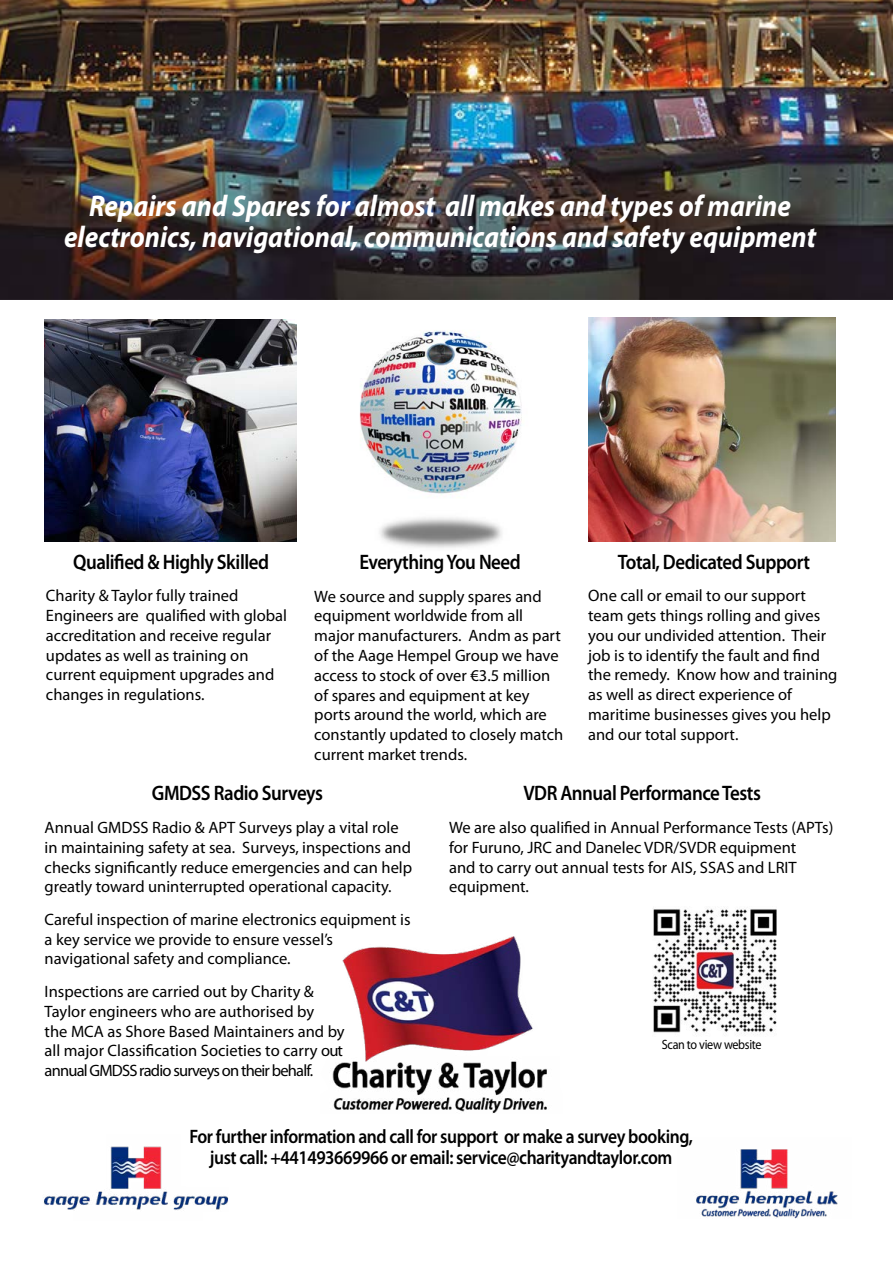
<style>
.page{position:relative;width:893px;height:1263px;background:#fff}
.page>*{position:absolute;margin:0;border:0;box-sizing:border-box;transform-origin:0 0}
.t1{font:italic 700 30px/31.5px "Myriad Pro";color:#fff;text-align:center;scale:.9 1}
.t2{font:600 21px "Myriad Pro";letter-spacing:-.025em;color:#000;scale:.9 1}
.t3{font:600 19.5px/21px "Myriad Pro";letter-spacing:-.025em;color:#000;text-align:center;scale:.9 1}
.t4{font:16.5px/19.8px "Myriad Pro";color:#000}
.t5{font:13.5px "Myriad Pro";letter-spacing:-.025em;color:#000;scale:.9 1}
</style>
<div class="page">
<img style="left:45px;top:320px;width:251px;height:221px">
<img style="left:359px;top:330px;width:163px;height:218px">
<img style="left:588px;top:318px;width:248px;height:223px">
<img style="left:0;top:0;width:893px;height:300px">
<img style="left:653px;top:909px;width:124px;height:126px">
<img style="left:332px;top:936px;width:215px;height:178px">
<img style="left:43px;top:1146px;width:186px;height:64px">
<img style="left:696px;top:1149px;width:142px;height:69px">
<h1 class="t1" style="left:64px;top:189px;width:837px">Repairs and Spares for almost all makes and types of marine electronics, navigational, communications and safety equipment</h1>
<p class="t2" style="left:73px;top:548px;width:219px">Qualified &amp; Highly Skilled</p>
<p class="t4" style="left:46px;top:585px;width:243px">Charity &amp; Taylor fully trained<br>Engineers are qualified with global accreditation and receive regular updates as well as training on current equipment upgrades and changes in regulations.</p>
<p class="t2" style="left:359px;top:549px;width:181px">Everything You Need</p>
<p class="t4" style="left:314px;top:586px;width:251px">We source and supply spares and equipment worldwide from all major manufacturers. Andm as part of the Aage Hempel Group we have access to stock of over €3.5 million of spares and equipment at key ports around the world, which are constantly updated to closely match current market trends.</p>
<p class="t2" style="left:618px;top:548px;width:215px">Total, Dedicated Support</p>
<p class="t4" style="left:588px;top:585px;width:251px">One call or email to our support team gets things rolling and gives you our undivided attention. Their job is to identify the fault and find the remedy. Know how and training as well as direct experience of maritime businesses gives you help and our total support.</p>
<p class="t2" style="left:152px;top:780px;width:191px">GMDSS Radio Surveys</p>
<p class="t4" style="left:45px;top:817px;width:369px">Annual GMDSS Radio &amp; APT Surveys play a vital role in maintaining safety at sea. Surveys, inspections and checks significantly reduce emergencies and can help greatly toward uninterrupted operational capacity.</p>
<p class="t4" style="left:45px;top:909px;width:367px">Careful inspection of marine electronics equipment is a key service we provide to ensure vessel’s navigational safety and compliance.</p>
<p class="t4" style="left:45px;top:981px;width:302px">Inspections are carried out by Charity &amp; Taylor engineers who are authorised by<br>the MCA as Shore Based Maintainers and by all major Classification Societies to carry out annual GMDSS radio surveys on their behalf.</p>
<p class="t2" style="left:523px;top:780px;width:265px">VDR Annual Performance Tests</p>
<p class="t4" style="left:449px;top:817px;width:386px">We are also qualified in Annual Performance Tests (APTs) for Furuno, JRC and Danelec VDR/SVDR equipment<br>and to carry out annual tests for AIS, SSAS and LRIT equipment.</p>
<p class="t5" style="left:662px;top:1036px;width:113px">Scan to view website</p>
<p class="t3" style="left:189px;top:1126px;width:561px">For further information and call for support or make a survey booking, just call: +441493669966 or email: service@charityandtaylor.com</p>
</div>
